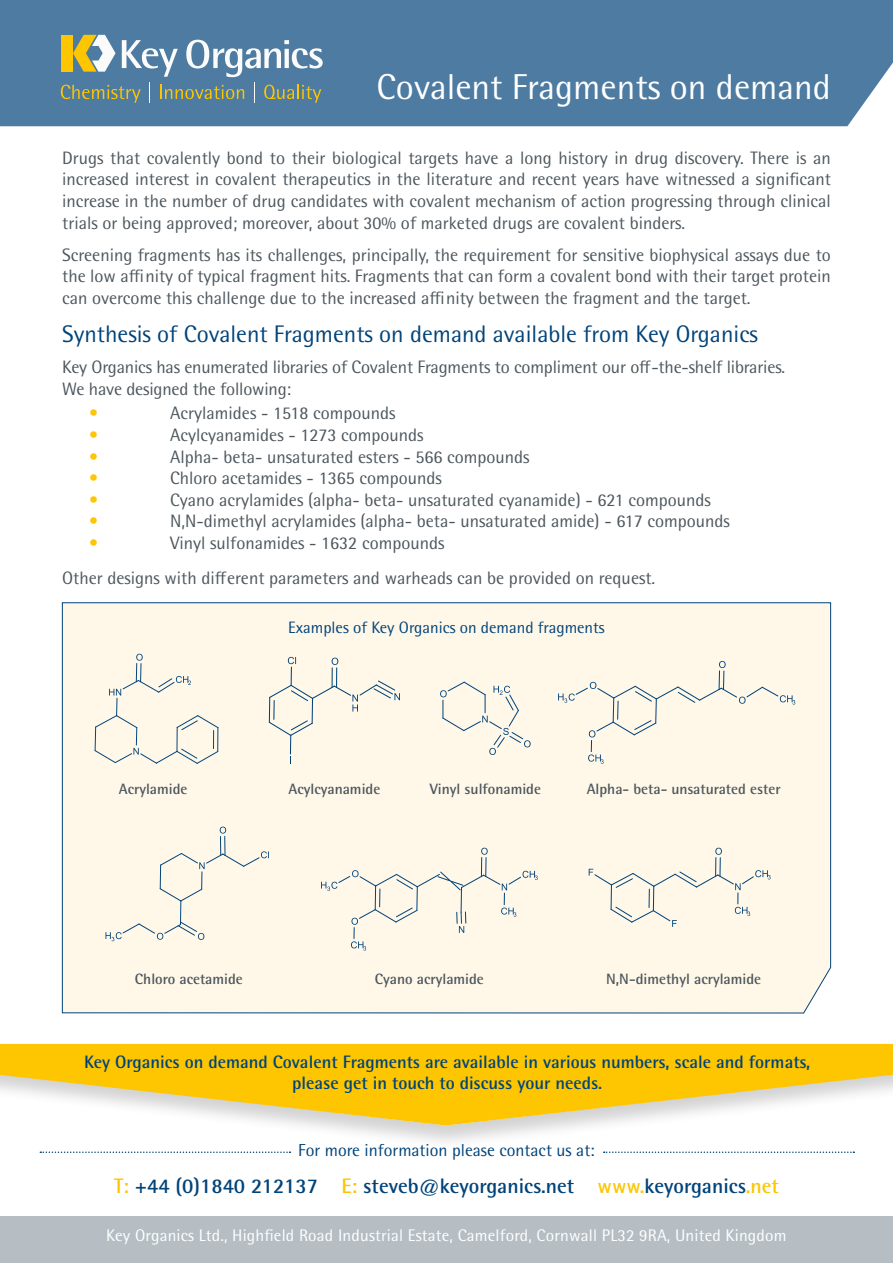
<style>
.page{position:relative;width:893px;height:1263px;background:#fff}
.page>*{position:absolute;margin:0;border:0;box-sizing:border-box;transform-origin:0 0}
.t1{font:36px "Rotis Semi Sans Pro";color:#fff}
.t2{font:24px "Rotis Semi Sans Pro";color:#004379}
.t3{font:700 21px "Rotis Semi Sans Pro";color:#004379}
.t4{font:18px/21.6px "Rotis Semi Sans Pro";color:#4c565c;text-align:justify}
.t5{font:700 18px/21px "Rotis Semi Sans Pro";color:#004379;text-align:center}
.t6{font:18px "Rotis Semi Sans Pro";color:#fdc600}
.t7{font:17.4px "Rotis Semi Sans Pro";color:#004379}
.t8{font:16.8px "Rotis Semi Sans Pro";letter-spacing:.01em;color:#fff}
.t9{font:16.5px "Rotis Semi Sans Pro";color:#004379}
.t10{font:700 15px "Rotis Semi Sans Pro";color:#4c565c}
.s1{color:#fdc600}
</style>
<div class="page">
<div style="left:0;top:1023px;width:893px;height:128px;background:#000;opacity:.18"></div>
<svg style="left:0;top:1025px;width:893px;height:19px"></svg>
<div style="left:0;top:1217px;width:893px;height:46px;background:#b6bec4"></div>
<svg style="left:40px;top:1151px;width:250px;height:2px"></svg>
<svg style="left:604px;top:1151px;width:250px;height:2px"></svg>
<div style="left:0;top:0;width:893px;height:126px;background:#4d7ba1"></div>
<div style="left:62px;top:602px;width:769px;height:411px;background:#fff8e9"></div>
<svg style="left:61px;top:35px;width:262px;height:68px;background:#76949d"></svg>
<svg style="left:0;top:1044px;width:893px;height:81px;fill:#fdc600"></svg>
<div style="left:105px;top:827px;width:164px;height:114px;background:#fff8e9"></div>
<svg style="left:95px;top:654px;width:123px;height:110px;background:#f3efe3"></svg>
<svg style="left:269px;top:657px;width:131px;height:107px;background:#f5f1e4"></svg>
<div style="left:558px;top:661px;width:237px;height:103px;background:#fff8e9"></div>
<div style="left:321px;top:848px;width:217px;height:102px;background:#fff8e9"></div>
<svg style="left:589px;top:848px;width:182px;height:79px;background:#f5f1e4"></svg>
<svg style="left:440px;top:682px;width:91px;height:73px;background:#f1eee2"></svg>
<h1 class="t1" style="left:377px;top:66px;width:456px">Covalent Fragments on demand</h1>
<p class="t4" style="left:62px;top:147px;width:770px">Drugs that covalently bond to their biological targets have a long history in drug discovery. There is an increased interest in covalent therapeutics in the literature and recent years have witnessed a significant increase in the number of drug candidates with covalent mechanism of action progressing through clinical trials or being approved; moreover, about 30% of marketed drugs are covalent binders.</p>
<p class="t4" style="left:62px;top:244px;width:770px">Screening fragments has its challenges, principally, the requirement for sensitive biophysical assays due to the low affinity of typical fragment hits. Fragments that can form a covalent bond with their target protein can overcome this challenge due to the increased affinity between the fragment and the target.</p>
<h2 class="t2" style="left:62px;top:319px;width:697px">Synthesis of Covalent Fragments on demand available from Key Organics</h2>
<p class="t4" style="left:62px;top:356px;width:724px">Key Organics has enumerated libraries of Covalent Fragments to compliment our off-the-shelf libraries.<br>We have designed the following:</p>
<p class="t6" style="left:89px;top:403px;width:11px">•</p>
<p class="t4" style="left:170px;top:403px;width:227px">Acrylamides - 1518 compounds</p>
<p class="t6" style="left:89px;top:424px;width:11px">•</p>
<p class="t4" style="left:170px;top:424px;width:255px">Acylcyanamides - 1273 compounds</p>
<p class="t6" style="left:89px;top:446px;width:11px">•</p>
<p class="t4" style="left:170px;top:446px;width:361px">Alpha- beta- unsaturated esters - 566 compounds</p>
<p class="t6" style="left:89px;top:467px;width:11px">•</p>
<p class="t4" style="left:170px;top:467px;width:273px">Chloro acetamides - 1365 compounds</p>
<p class="t6" style="left:89px;top:489px;width:11px">•</p>
<p class="t4" style="left:170px;top:489px;width:542px">Cyano acrylamides (alpha- beta- unsaturated cyanamide) - 621 compounds</p>
<p class="t6" style="left:89px;top:511px;width:11px">•</p>
<p class="t4" style="left:170px;top:511px;width:561px">N,N-dimethyl acrylamides (alpha- beta- unsaturated amide) - 617 compounds</p>
<p class="t6" style="left:89px;top:532px;width:11px">•</p>
<p class="t4" style="left:170px;top:532px;width:276px">Vinyl sulfonamides - 1632 compounds</p>
<p class="t4" style="left:62px;top:567px;width:595px">Other designs with different parameters and warheads can be provided on request.</p>
<p class="t10" style="left:119px;top:779px;width:70px">Acrylamide</p>
<p class="t9" style="left:288px;top:618px;width:318px">Examples of Key Organics on demand fragments</p>
<p class="t10" style="left:289px;top:779px;width:93px">Acylcyanamide</p>
<p class="t10" style="left:430px;top:779px;width:113px">Vinyl sulfonamide</p>
<p class="t10" style="left:587px;top:779px;width:195px">Alpha- beta- unsaturated ester</p>
<p class="t10" style="left:135px;top:970px;width:109px">Chloro acetamide</p>
<p class="t10" style="left:375px;top:970px;width:111px">Cyano acrylamide</p>
<p class="t10" style="left:606px;top:970px;width:156px">N,N-dimethyl acrylamide</p>
<p class="t5" style="left:84px;top:1052px;width:728px">Key Organics on demand Covalent Fragments are available in various numbers, scale and formats, please get in touch to discuss your needs.</p>
<p class="t7" style="left:298px;top:1140px;width:298px">For more information please contact us at:</p>
<p class="t3" style="left:114px;top:1173px;width:666px"><span class="s1">T:</span> +44 (0)1840 212137 <span class="s1">E:</span> steveb@keyorganics.net <span class="s1">www.</span>keyorganics<span class="s1">.net</span></p>
<p class="t8" style="left:106px;top:1225px;width:682px">Key Organics Ltd., Highfield Road Industrial Estate, Camelford, Cornwall PL32 9RA, United Kingdom</p>
</div>
